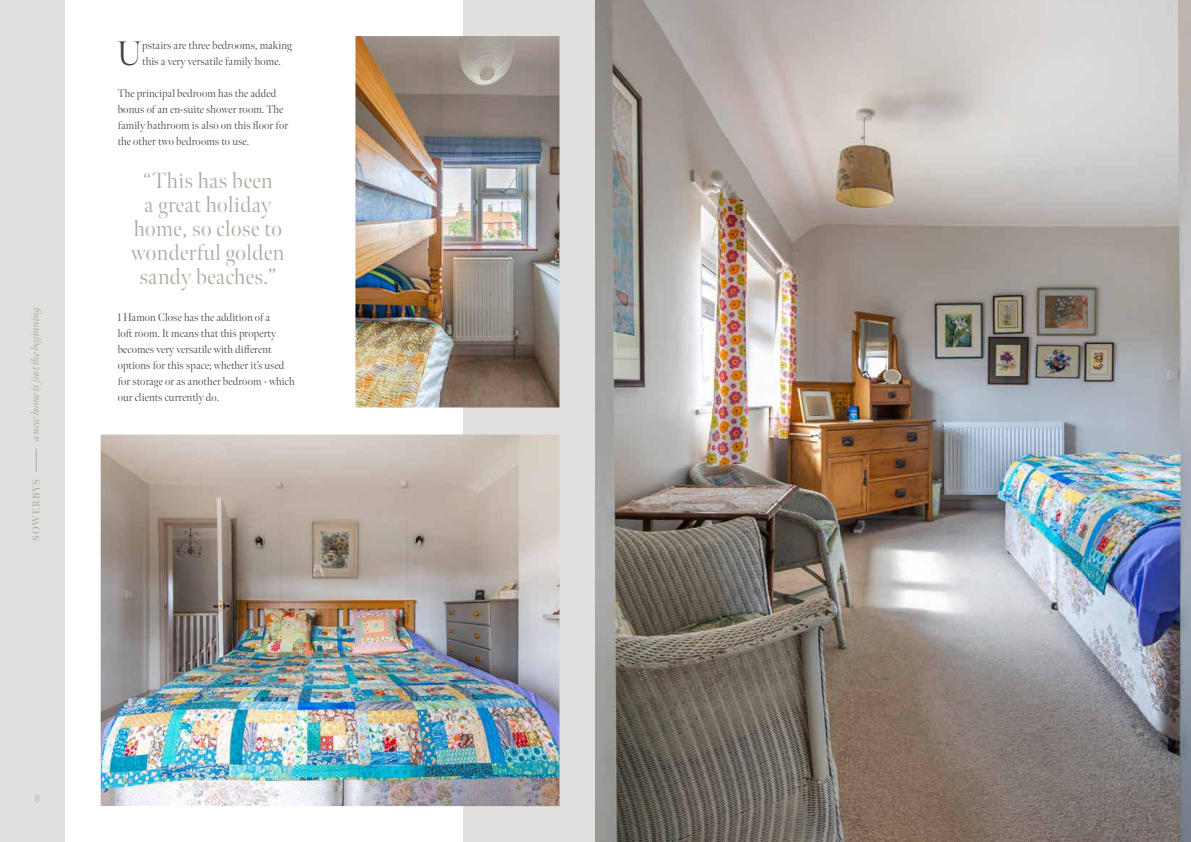
<style>
.page{position:relative;width:1191px;height:842px;background:#fff}
.page>*{position:absolute;margin:0;border:0;box-sizing:border-box;transform-origin:0 0}
.t1{font:300 34px "Meno Banner";color:#434141}
.t2{font:300 22px/24px "Meno Banner";letter-spacing:.02em;color:#ada8a0;text-align:center}
.t3{font:300 11px/16px "Meno Banner";letter-spacing:.01em;color:#434141}
.t4{font:italic 11px "Meno Banner";letter-spacing:-.01em;color:#ada8a0}
.t5{font:600 10px "Meno Banner";letter-spacing:.08em;color:#ada8a0}
.t6{font:300 10px "Quasimoda";color:#ada8a0}
</style>
<div class="page">
<div style="left:0;top:0;width:595px;height:842px;background:#e2e0df"></div>
<svg style="left:36px;top:449px;width:1px;height:22px"></svg>
<img style="left:595px;top:0;width:596px;height:842px">
<div style="left:66px;top:0;width:396px;height:842px;background:#fff"></div>
<img style="left:101px;top:434px;width:458px;height:372px">
<img style="left:355px;top:36px;width:204px;height:371px">
<p class="t4" style="left:29px;top:441px;width:138px;rotate:-90deg">a new home is just the beginning</p>
<p class="t5" style="left:30px;top:541px;width:63px;rotate:-90deg">SOWERBYS</p>
<h1 class="t1" style="left:117px;top:33px;width:26px">U</h1>
<p class="t3" style="left:142px;top:38px;width:151px">pstairs are three bedrooms, making this a very versatile family home.</p>
<p class="t3" style="left:118px;top:86px;width:172px">The principal bedroom has the added bonus of an en-suite shower room. The family bathroom is also on this floor for the other two bedrooms to use.</p>
<h2 class="t2" style="left:131px;top:169px;width:154px">“This has been<br>a great holiday home, so close to wonderful golden sandy beaches.”</h2>
<p class="t3" style="left:118px;top:310px;width:178px">1 Hamon Close has the addition of a<br>loft room. It means that this property becomes very versatile with different options for this space; whether it’s used for storage or as another bedroom - which our clients currently do.</p>
<p class="t6" style="left:35px;top:791px;width:7px">8</p>
</div>
